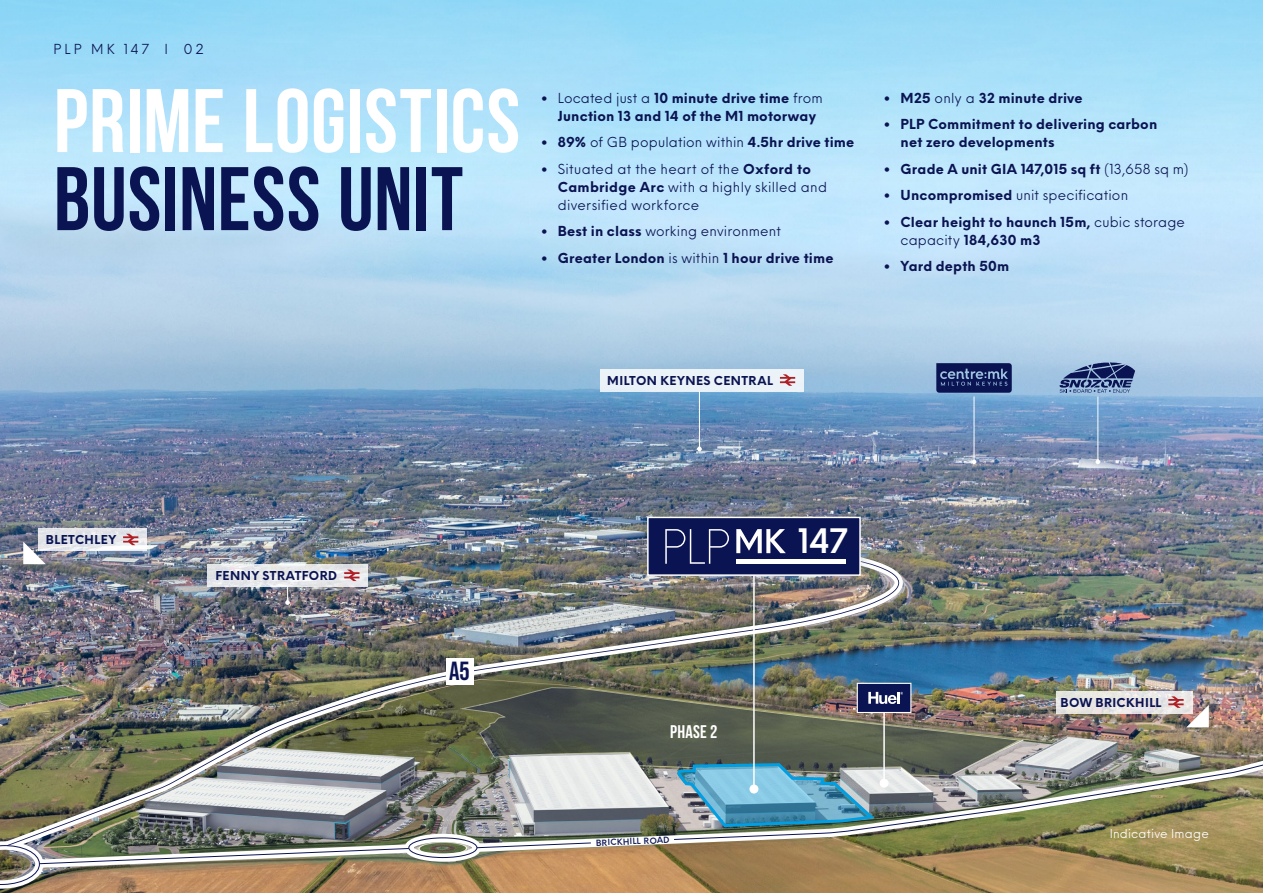
<style>
.page{position:relative;width:1263px;height:893px;background:#fff}
.page>*{position:absolute;margin:0;border:0;box-sizing:border-box;transform-origin:0 0}
.t1{font:700 90px "Bebas Neue";letter-spacing:.01em;color:#fff}
.t2{font:700 90px "Bebas Neue";letter-spacing:.005em;color:#0b1452}
.t3{font:600 33px "Neue Einstellung";color:#fff}
.t4{font:700 26.25px "Bebas Neue Pro";color:#0b1452}
.t5{font:700 18.3px "Bebas Neue";letter-spacing:.01em;color:#fff}
.t6{font:700 13.5px/18px "Neue Einstellung";letter-spacing:.015em;color:#0b1452}
.t7{font:13.5px/18px "Neue Einstellung";letter-spacing:.02em;color:#0b1452}
.t8{font:13.5px "Neue Einstellung";letter-spacing:.225em;color:#0b1452}
.t9{font:700 12px "Neue Einstellung";letter-spacing:.035em;color:#0b1452}
.t10{font:12px "Neue Einstellung";letter-spacing:.02em;color:#fff}
.t11{font:600 8.25px "Neue Einstellung";color:#0b1452}
.s1{font-weight:400}
.s2{font-weight:700}
</style>
<div class="page">
<img style="left:0;top:183px;width:1263px;height:710px">
<div style="left:405px;top:834px;width:76px;height:28px;border:8px solid #fff;border-radius:50%"></div>
<img style="left:468px;top:744px;width:795px;height:112px">
<div style="left:408px;top:837px;width:69px;height:21px;border:1px solid #0b1452;border-radius:50%"></div>
<img style="left:0;top:836px;width:416px;height:57px">
<img style="left:7px;top:554px;width:892px;height:292px">
<img style="left:673px;top:753px;width:590px;height:87px">
<svg style="left:476px;top:842px;width:116px;height:7px"></svg>
<img style="left:460px;top:687px;width:560px;height:89px">
<div style="left:446px;top:658px;width:28px;height:26px;background:#fff"></div>
<svg style="left:285px;top:586px;width:5px;height:19px"></svg>
<svg style="left:39px;top:528px;width:108px;height:23px;fill:#e3e5ea"></svg>
<svg style="left:23px;top:542px;width:23px;height:22px"></svg>
<svg style="left:123px;top:534px;width:15px;height:11px"></svg>
<svg style="left:207px;top:564px;width:161px;height:22px;fill:#e7e7e9"></svg>
<svg style="left:344px;top:570px;width:15px;height:11px"></svg>
<hr style="left:974px;top:396px;width:1px;height:66px;background:#fff">
<svg style="left:972px;top:459px;width:4px;height:5px"></svg>
<hr style="left:1097px;top:396px;width:1px;height:66px;background:#fff">
<svg style="left:1095px;top:459px;width:5px;height:5px"></svg>
<hr style="left:699px;top:391px;width:1px;height:58px;background:#fff">
<svg style="left:697px;top:447px;width:5px;height:4px"></svg>
<div style="left:600px;top:369px;width:204px;height:22px;background:#ebf3f8"></div>
<svg style="left:780px;top:374px;width:15px;height:12px"></svg>
<svg style="left:1059px;top:362px;width:76px;height:31px;background:#5b719e"></svg>
<svg style="left:936px;top:363px;width:76px;height:30px;background:#233169"></svg>
<div style="left:857px;top:683px;width:54px;height:30px;background:#0b1452;border:1px solid #fff"></div>
<hr style="left:883px;top:713px;width:2px;height:70px;background:#fff">
<div style="left:879px;top:779px;width:9px;height:9px;background:#fff;border-radius:50%"></div>
<svg style="left:868px;top:692px;width:35px;height:12px"></svg>
<img style="left:677px;top:762px;width:201px;height:68px">
<svg style="left:1056px;top:691px;width:136px;height:22px;background:#e8e6e4"></svg>
<svg style="left:1168px;top:696px;width:41px;height:31px"></svg>
<div style="left:0;top:0;width:1263px;height:183px;background:linear-gradient(to bottom,#8fd6f6,#c3e9fd)"></div>
<hr style="left:753px;top:536px;width:2px;height:253px;background:#fff">
<div style="left:749px;top:784px;width:9px;height:9px;background:#fff;border-radius:50%"></div>
<div style="left:647px;top:517px;width:214px;height:59px;background:#0b1452;border:2px solid #fff"></div>
<svg style="left:665px;top:529px;width:64px;height:35px"></svg>
<svg style="left:736px;top:529px;width:50px;height:24px"></svg>
<hr style="left:736px;top:560px;width:110px;height:4px;background:#fff">
<p class="t8" style="left:54px;top:40px;width:152px">PLP MK 147 I 02</p>
<h1 class="t1" style="left:54px;top:72px;width:468px">PRIME LOGISTICS</h1>
<h1 class="t2" style="left:54px;top:150px;width:411px">BUSINESS UNIT</h1>
<p class="t6" style="left:558px;top:89px;width:267px;text-indent:-17px">• <span class="s1">Located just a</span> 10 minute drive time <span class="s1">from<br></span>Junction 13 and 14 of the M1 motorway</p>
<p class="t7" style="left:541px;top:134px;width:315px"><span class="s2">• 89%</span> of GB population within <span class="s2">4.5hr drive time</span></p>
<p class="t7" style="left:558px;top:160px;width:271px;text-indent:-17px"><span class="s2">•</span> Situated at the heart of the <span class="s2">Oxford to<br>Cambridge Arc</span> with a highly skilled and diversified workforce</p>
<p class="t7" style="left:541px;top:223px;width:242px"><span class="s2">• Best in class</span> working environment</p>
<p class="t6" style="left:541px;top:249px;width:294px">• Greater London <span class="s1">is within</span> 1 hour drive time</p>
<p class="t6" style="left:883px;top:89px;width:201px">• M25 <span class="s1">only a</span> 32 minute drive</p>
<p class="t6" style="left:900px;top:116px;width:258px;text-indent:-17px">• PLP Commitment to delivering carbon net zero developments</p>
<p class="t6" style="left:883px;top:160px;width:306px">• Grade A unit GIA 147,015 sq ft <span class="s1">(13,658 sq m)</span></p>
<p class="t7" style="left:883px;top:187px;width:246px"><span class="s2">• Uncompromised</span> unit specification</p>
<p class="t6" style="left:900px;top:213px;width:286px;text-indent:-17px">• Clear height to haunch 15m, <span class="s1">cubic storage capacity</span> 184,630 m3</p>
<p class="t6" style="left:883px;top:258px;width:127px">• Yard depth 50m</p>
<p class="t9" style="left:607px;top:372px;width:167px">MILTON KEYNES CENTRAL</p>
<p class="t9" style="left:46px;top:531px;width:72px">BLETCHLEY</p>
<p class="t9" style="left:215px;top:567px;width:123px">FENNY STRATFORD</p>
<h3 class="t4" style="left:449px;top:656px;width:22px">A5</h3>
<h3 class="t5" style="left:670px;top:722px;width:49px">PHASE 2</h3>
<p class="t11" style="left:596px;top:837px;width:75px;rotate:-2deg">BRICKHILL ROAD</p>
<h2 class="t3" style="left:798px;top:519px;width:51px">147</h2>
<p class="t9" style="left:1061px;top:694px;width:102px">BOW BRICKHILL</p>
<p class="t10" style="left:1110px;top:825px;width:101px">Indicative Image</p>
</div>
